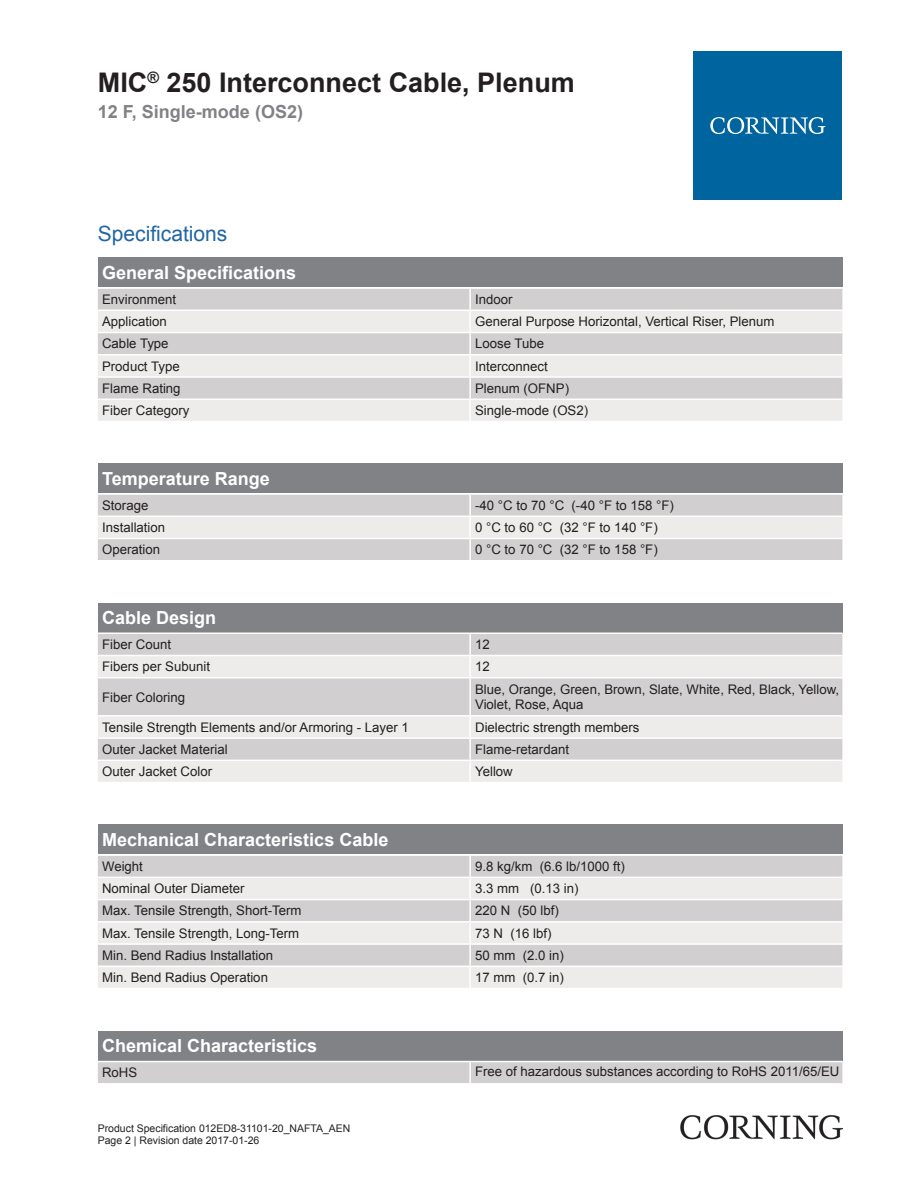
<style>
.page{position:relative;width:919px;height:1187px;background:#fff}
.page>*{position:absolute;margin:0;border:0;box-sizing:border-box;transform-origin:0 0}
.t1{font:700 27px "Arial";color:#231f20}
.t2{font:21px "Arial";color:#2166a2}
.t3{font:700 18px "Arial";color:#fff}
.t4{font:700 18px "Arial";color:#808285}
.t5{font:13.2px/15.9px "Arial";color:#231f20}
.t6{font:10.5px/12.6px "Arial";color:#231f20}
</style>
<div class="page">
<div style="left:98px;top:257px;width:744px;height:30px;background:#808285"></div>
<div style="left:98px;top:289px;width:744px;height:20px;background:#d1cfcf"></div>
<svg style="left:98px;top:311px;width:744px;height:110px;background:#e2e0e0"></svg>
<hr style="left:469px;top:289px;width:2px;height:20px;background:#fff">
<hr style="left:469px;top:311px;width:2px;height:21px;background:#fff">
<hr style="left:469px;top:333px;width:2px;height:21px;background:#fff">
<hr style="left:469px;top:355px;width:2px;height:21px;background:#fff">
<hr style="left:469px;top:378px;width:2px;height:20px;background:#fff">
<hr style="left:469px;top:400px;width:2px;height:21px;background:#fff">
<hr style="left:98px;top:332px;width:372px;height:1px;background:#fff">
<hr style="left:470px;top:332px;width:372px;height:1px;background:#fff">
<hr style="left:98px;top:354px;width:372px;height:1px;background:#fff">
<hr style="left:470px;top:354px;width:372px;height:1px;background:#fff">
<hr style="left:98px;top:376px;width:372px;height:2px;background:#fff">
<hr style="left:470px;top:376px;width:372px;height:2px;background:#fff">
<hr style="left:98px;top:398px;width:372px;height:2px;background:#fff">
<hr style="left:470px;top:398px;width:372px;height:2px;background:#fff">
<div style="left:98px;top:463px;width:744px;height:30px;background:#808285"></div>
<div style="left:98px;top:494px;width:744px;height:66px;background:#d1cfcf"></div>
<div style="left:98px;top:517px;width:744px;height:20px;background:#edeceb"></div>
<hr style="left:469px;top:494px;width:2px;height:21px;background:#fff">
<hr style="left:469px;top:517px;width:2px;height:20px;background:#fff">
<hr style="left:469px;top:539px;width:2px;height:21px;background:#fff">
<hr style="left:98px;top:515px;width:372px;height:2px;background:#fff">
<hr style="left:470px;top:515px;width:372px;height:2px;background:#fff">
<hr style="left:98px;top:537px;width:372px;height:2px;background:#fff">
<hr style="left:470px;top:537px;width:372px;height:2px;background:#fff">
<div style="left:98px;top:602px;width:744px;height:30px;background:#808285"></div>
<div style="left:98px;top:634px;width:744px;height:20px;background:#d1cfcf"></div>
<svg style="left:98px;top:656px;width:744px;height:125px;background:#e0dede"></svg>
<hr style="left:469px;top:634px;width:2px;height:20px;background:#fff">
<hr style="left:469px;top:656px;width:2px;height:21px;background:#fff">
<hr style="left:469px;top:678px;width:2px;height:37px;background:#fff">
<hr style="left:469px;top:716px;width:2px;height:21px;background:#fff">
<hr style="left:469px;top:738px;width:2px;height:21px;background:#fff">
<hr style="left:469px;top:761px;width:2px;height:20px;background:#fff">
<hr style="left:98px;top:677px;width:372px;height:1px;background:#fff">
<hr style="left:470px;top:677px;width:372px;height:1px;background:#fff">
<hr style="left:98px;top:715px;width:372px;height:1px;background:#fff">
<hr style="left:470px;top:715px;width:372px;height:1px;background:#fff">
<hr style="left:98px;top:737px;width:372px;height:1px;background:#fff">
<hr style="left:470px;top:737px;width:372px;height:1px;background:#fff">
<hr style="left:98px;top:759px;width:372px;height:2px;background:#fff">
<hr style="left:470px;top:759px;width:372px;height:2px;background:#fff">
<div style="left:98px;top:824px;width:744px;height:30px;background:#808285"></div>
<div style="left:98px;top:856px;width:744px;height:20px;background:#d1cfcf"></div>
<svg style="left:98px;top:878px;width:744px;height:109px;background:#e2e1e0"></svg>
<hr style="left:469px;top:855px;width:2px;height:21px;background:#fff">
<hr style="left:469px;top:878px;width:2px;height:20px;background:#fff">
<hr style="left:469px;top:900px;width:2px;height:21px;background:#fff">
<hr style="left:469px;top:922px;width:2px;height:21px;background:#fff">
<hr style="left:469px;top:944px;width:2px;height:21px;background:#fff">
<hr style="left:469px;top:966px;width:2px;height:21px;background:#fff">
<hr style="left:98px;top:898px;width:372px;height:2px;background:#fff">
<hr style="left:470px;top:898px;width:372px;height:2px;background:#fff">
<hr style="left:98px;top:921px;width:372px;height:1px;background:#fff">
<hr style="left:470px;top:921px;width:372px;height:1px;background:#fff">
<hr style="left:98px;top:943px;width:372px;height:1px;background:#fff">
<hr style="left:470px;top:943px;width:372px;height:1px;background:#fff">
<hr style="left:98px;top:965px;width:372px;height:1px;background:#fff">
<hr style="left:470px;top:965px;width:372px;height:1px;background:#fff">
<div style="left:98px;top:1030px;width:744px;height:30px;background:#808285"></div>
<div style="left:98px;top:1062px;width:744px;height:20px;background:#d1cfcf"></div>
<hr style="left:469px;top:1062px;width:2px;height:20px;background:#fff">
<div style="left:693px;top:51px;width:149px;height:149px;background:#00649e"></div>
<svg style="left:710px;top:117px;width:115px;height:17px"></svg>
<img style="left:680px;top:1115px;width:162px;height:24px">
<h1 class="t1" style="left:98px;top:63px;width:478px">MIC<sup>®</sup> 250 Interconnect Cable, Plenum</h1>
<h3 class="t4" style="left:98px;top:99px;width:207px">12 F, Single-mode (OS2)</h3>
<h2 class="t2" style="left:98px;top:219px;width:131px">Specifications</h2>
<h3 class="t3" style="left:102px;top:260px;width:196px">General Specifications</h3>
<p class="t5" style="left:102px;top:291px;width:76px">Environment</p>
<p class="t5" style="left:475px;top:291px;width:39px">Indoor</p>
<p class="t5" style="left:102px;top:313px;width:66px">Application</p>
<p class="t5" style="left:475px;top:313px;width:301px">General Purpose Horizontal, Vertical Riser, Plenum</p>
<p class="t5" style="left:102px;top:336px;width:68px">Cable Type</p>
<p class="t5" style="left:475px;top:336px;width:70px">Loose Tube</p>
<p class="t5" style="left:102px;top:358px;width:79px">Product Type</p>
<p class="t5" style="left:475px;top:358px;width:74px">Interconnect</p>
<p class="t5" style="left:102px;top:380px;width:80px">Flame Rating</p>
<p class="t5" style="left:475px;top:380px;width:95px">Plenum (OFNP)</p>
<p class="t5" style="left:102px;top:402px;width:89px">Fiber Category</p>
<p class="t5" style="left:475px;top:402px;width:114px">Single-mode (OS2)</p>
<h3 class="t3" style="left:102px;top:465px;width:169px">Temperature Range</h3>
<p class="t5" style="left:102px;top:497px;width:48px">Storage</p>
<p class="t5" style="left:475px;top:497px;width:200px">-40 °C to 70 °C (-40 °F to 158 °F)</p>
<p class="t5" style="left:102px;top:519px;width:65px">Installation</p>
<p class="t5" style="left:475px;top:519px;width:184px">0 °C to 60 °C (32 °F to 140 °F)</p>
<p class="t5" style="left:102px;top:541px;width:59px">Operation</p>
<p class="t5" style="left:475px;top:541px;width:184px">0 °C to 70 °C (32 °F to 158 °F)</p>
<h3 class="t3" style="left:102px;top:605px;width:116px">Cable Design</h3>
<p class="t5" style="left:102px;top:636px;width:70px">Fiber Count</p>
<p class="t5" style="left:475px;top:636px;width:16px">12</p>
<p class="t5" style="left:102px;top:658px;width:109px">Fibers per Subunit</p>
<p class="t5" style="left:475px;top:658px;width:16px">12</p>
<p class="t5" style="left:102px;top:688px;width:84px">Fiber Coloring</p>
<p class="t5" style="left:475px;top:681px;width:365px">Blue, Orange, Green, Brown, Slate, White, Red, Black, Yellow,<br>Violet, Rose, Aqua</p>
<p class="t5" style="left:102px;top:719px;width:308px">Tensile Strength Elements and/or Armoring - Layer 1</p>
<p class="t5" style="left:475px;top:719px;width:166px">Dielectric strength members</p>
<p class="t5" style="left:102px;top:741px;width:127px">Outer Jacket Material</p>
<p class="t5" style="left:475px;top:741px;width:95px">Flame-retardant</p>
<p class="t5" style="left:102px;top:763px;width:112px">Outer Jacket Color</p>
<p class="t5" style="left:475px;top:763px;width:39px">Yellow</p>
<h3 class="t3" style="left:102px;top:826px;width:288px">Mechanical Characteristics Cable</h3>
<p class="t5" style="left:102px;top:858px;width:42px">Weight</p>
<p class="t5" style="left:475px;top:858px;width:151px">9.8 kg/km (6.6 lb/1000 ft)</p>
<p class="t5" style="left:102px;top:880px;width:144px">Nominal Outer Diameter</p>
<p class="t5" style="left:475px;top:880px;width:105px">3.3 mm (0.13 in)</p>
<p class="t5" style="left:102px;top:902px;width:201px">Max. Tensile Strength, Short-Term</p>
<p class="t5" style="left:475px;top:902px;width:85px">220 N (50 lbf)</p>
<p class="t5" style="left:102px;top:924px;width:199px">Max. Tensile Strength, Long-Term</p>
<p class="t5" style="left:475px;top:924px;width:78px">73 N (16 lbf)</p>
<p class="t5" style="left:102px;top:947px;width:172px">Min. Bend Radius Installation</p>
<p class="t5" style="left:475px;top:947px;width:90px">50 mm (2.0 in)</p>
<p class="t5" style="left:102px;top:969px;width:167px">Min. Bend Radius Operation</p>
<p class="t5" style="left:475px;top:969px;width:90px">17 mm (0.7 in)</p>
<h3 class="t3" style="left:102px;top:1033px;width:217px">Chemical Characteristics</h3>
<p class="t5" style="left:102px;top:1064px;width:37px">RoHS</p>
<p class="t5" style="left:475px;top:1063px;width:366px">Free of hazardous substances according to RoHS 2011/65/EU</p>
<p class="t6" style="left:98px;top:1121px;width:254px">Product Specification 012ED8-31101-20_NAFTA_AEN<br>Page 2 | Revision date 2017-01-26</p>
</div>
